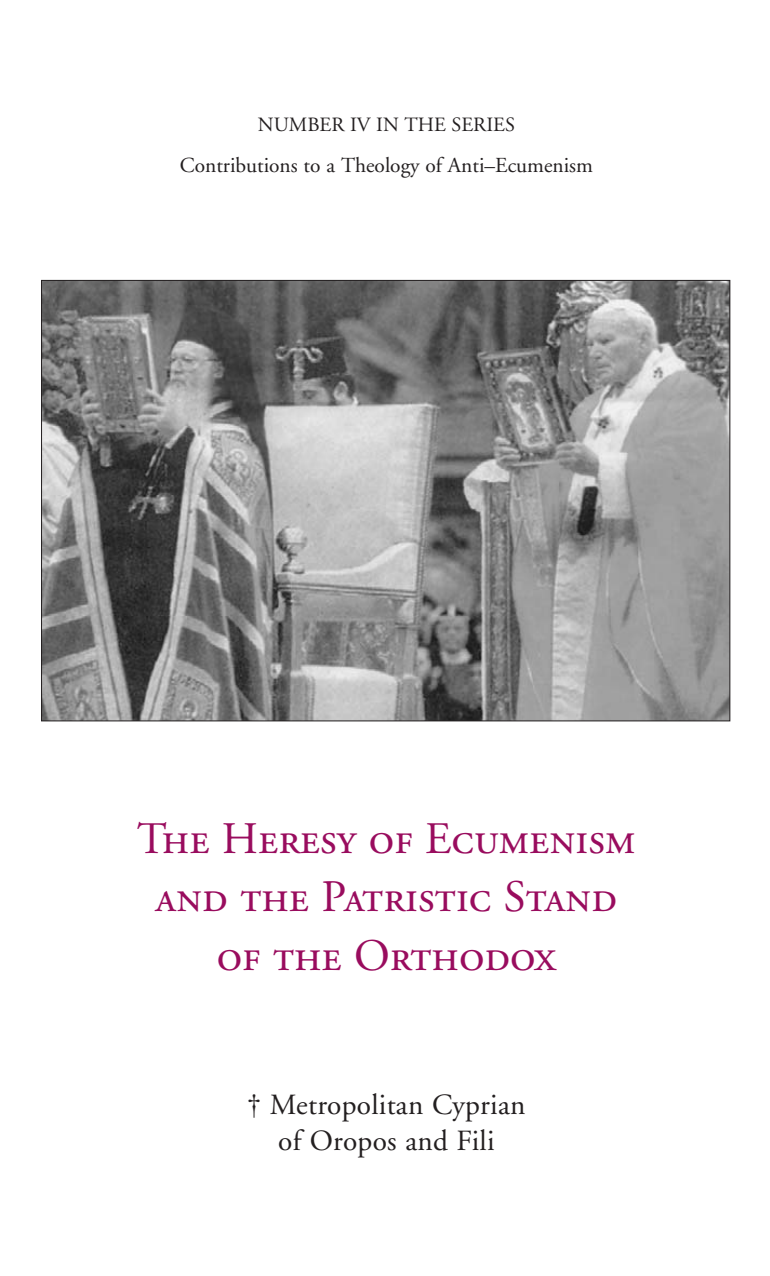
<style>
.page{position:relative;width:770px;height:1276px;background:#fff}
.page>*{position:absolute;margin:0;border:0;box-sizing:border-box;transform-origin:0 0}
.t1{font:45px/58.5px "Adobe Garamond Regular SC";color:#990c5e;text-align:center}
.t2{font:29.25px/36px "Adobe Garamond";letter-spacing:.01em;color:#231f20;text-align:center}
.t3{font:21.38px "Adobe Garamond Regular Os F";color:#231f20}
.t4{font:20.25px "Adobe Garamond Regular Os F";color:#231f20}
</style>
<div class="page">
<img style="left:43px;top:282px;width:685px;height:437px">
<p class="t4" style="left:258px;top:117px;width:258px">NUMBER IV IN THE SERIES</p>
<p class="t3" style="left:180px;top:156px;width:414px">Contributions to a Theology of Anti–Ecumenism</p>
<p class="t1" style="left:137px;top:813px;width:500px">The Heresy of Ecumenism and the Patristic Stand of the Orthodox</p>
<p class="t2" style="left:247px;top:1089px;width:280px">† Metropolitan Cyprian of Oropos and Fili</p>
</div>
